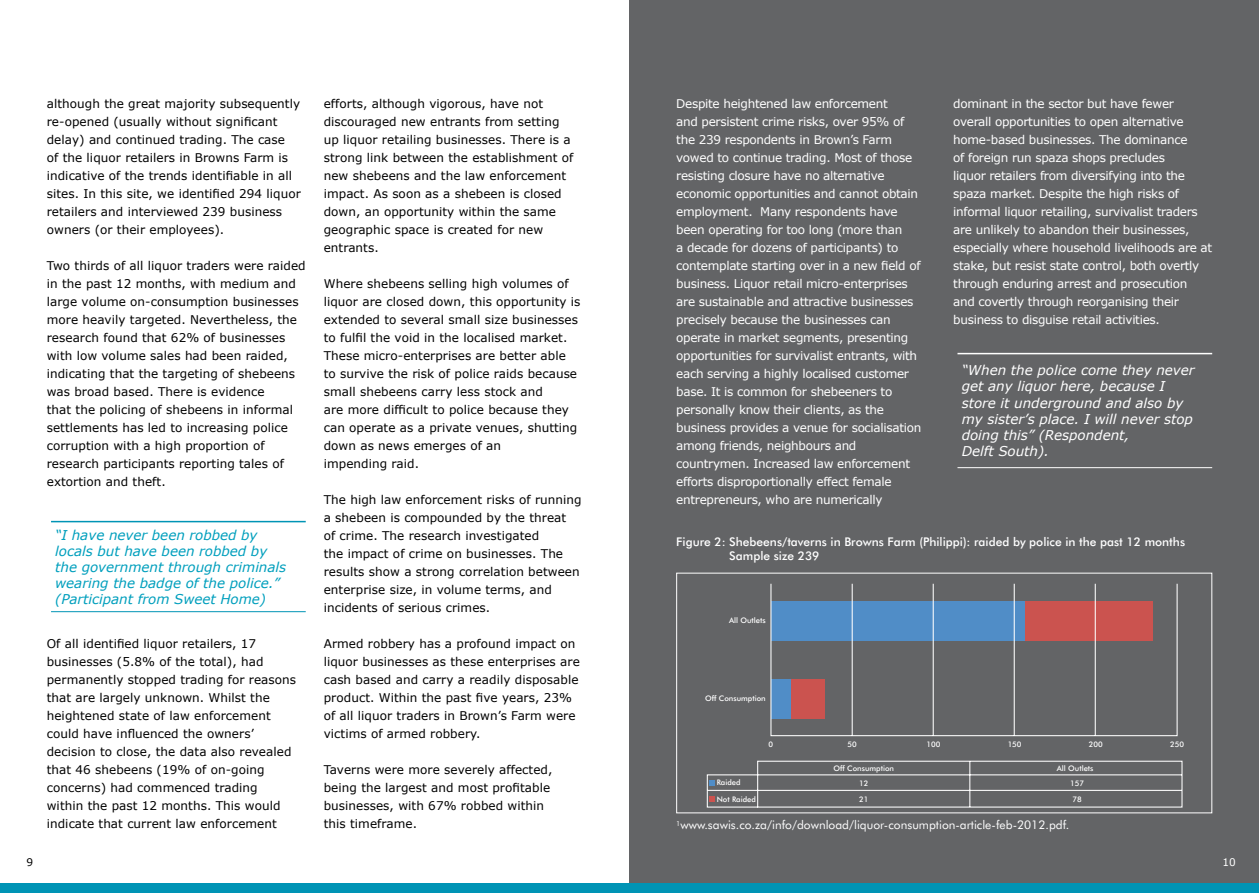
<style>
.page{position:relative;width:1259px;height:893px;background:#fff}
.page>*{position:absolute;margin:0;border:0;box-sizing:border-box;transform-origin:0 0}
.t1{font:italic 13.5px/16.2px "Verdana";letter-spacing:-.005em;color:#fff}
.t2{font:italic 13.5px/16.2px "Verdana";letter-spacing:-.005em;color:#009fbd}
.t3{font:12px/18px "Verdana";letter-spacing:.005em;color:#000}
.t4{font:12px/18px "Verdana";letter-spacing:-.025em;color:#fff}
.t5{font:500 12px/14.4px "Futura BT";color:#fff}
.t6{font:12px "Futura BT";color:#fff}
.t7{font:10.5px "Verdana";color:#fff}
.t8{font:10.5px "Verdana";color:#000}
.t9{font:500 7.65px/16.2px "Futura BT";color:#fff}
</style>
<div class="page">
<div style="left:629px;top:0;width:630px;height:893px;background:#636466"></div>
<div style="left:629px;top:884px;width:630px;height:9px;background:#0094b5"></div>
<div style="left:0;top:884px;width:629px;height:9px;background:#0094b5"></div>
<hr style="left:957px;top:353px;width:255px;height:1px;background:#fff">
<hr style="left:957px;top:467px;width:255px;height:1px;background:#fff">
<hr style="left:51px;top:521px;width:255px;height:1px;background:#0094b5">
<hr style="left:51px;top:611px;width:255px;height:1px;background:#0094b5">
<svg style="left:706px;top:584px;width:477px;height:224px"></svg>
<svg style="left:709px;top:780px;width:5px;height:5px"></svg>
<svg style="left:709px;top:796px;width:5px;height:5px"></svg>
<div style="left:676px;top:573px;width:536px;height:240px;border:1px solid #fff"></div>
<p class="t3" style="left:47px;top:95px;width:256px">although the great majority subsequently re-opened (usually without significant delay) and continued trading. The case<br>of the liquor retailers in Browns Farm is indicative of the trends identifiable in all sites. In this site, we identified 294 liquor retailers and interviewed 239 business owners (or their employees).</p>
<p class="t3" style="left:47px;top:257px;width:260px">Two thirds of all liquor traders were raided in the past 12 months, with medium and large volume on-consumption businesses more heavily targeted. Nevertheless, the research found that 62% of businesses with low volume sales had been raided, indicating that the targeting of shebeens was broad based. There is evidence<br>that the policing of shebeens in informal settlements has led to increasing police corruption with a high proportion of research participants reporting tales of extortion and theft.</p>
<p class="t2" style="left:55px;top:527px;width:232px">“I have never been robbed by locals but have been robbed by the government through criminals wearing the badge of the police.” (Participant from Sweet Home)</p>
<p class="t3" style="left:47px;top:635px;width:251px">Of all identified liquor retailers, 17 businesses (5.8% of the total), had permanently stopped trading for reasons that are largely unknown. Whilst the heightened state of law enforcement could have influenced the owners’ decision to close, the data also revealed that 46 shebeens (19% of on-going concerns) had commenced trading within the past 12 months. This would indicate that current law enforcement</p>
<p class="t3" style="left:324px;top:95px;width:251px">efforts, although vigorous, have not discouraged new entrants from setting up liquor retailing businesses. There is a strong link between the establishment of new shebeens and the law enforcement impact. As soon as a shebeen is closed down, an opportunity within the same geographic space is created for new entrants.</p>
<p class="t3" style="left:324px;top:275px;width:258px">Where shebeens selling high volumes of liquor are closed down, this opportunity is extended to several small size businesses to fulfil the void in the localised market.<br>These micro-enterprises are better able to survive the risk of police raids because small shebeens carry less stock and<br>are more difficult to police because they can operate as a private venues, shutting down as news emerges of an<br>impending raid.</p>
<p class="t3" style="left:324px;top:491px;width:259px">The high law enforcement risks of running a shebeen is compounded by the threat<br>of crime. The research investigated<br>the impact of crime on businesses. The results show a strong correlation between enterprise size, in volume terms, and incidents of serious crimes.</p>
<p class="t3" style="left:324px;top:635px;width:258px">Armed robbery has a profound impact on liquor businesses as these enterprises are cash based and carry a readily disposable product. Within the past five years, 23% of all liquor traders in Brown’s Farm were victims of armed robbery.</p>
<p class="t3" style="left:324px;top:761px;width:230px">Taverns were more severely affected, being the largest and most profitable businesses, with 67% robbed within this timeframe.</p>
<p class="t4" style="left:676px;top:95px;width:246px">Despite heightened law enforcement<br>and persistent crime risks, over 95% of the 239 respondents in Brown’s Farm vowed to continue trading. Most of those resisting closure have no alternative economic opportunities and cannot obtain employment. Many respondents have been operating for too long (more than<br>a decade for dozens of participants) to contemplate starting over in a new field of business. Liquor retail micro-enterprises are sustainable and attractive businesses precisely because the businesses can operate in market segments, presenting opportunities for survivalist entrants, with each serving a highly localised customer base. It is common for shebeeners to personally know their clients, as the business provides a venue for socialisation among friends, neighbours and countrymen. Increased law enforcement efforts disproportionally effect female entrepreneurs, who are numerically</p>
<p class="t4" style="left:953px;top:95px;width:260px">dominant in the sector but have fewer overall opportunities to open alternative home-based businesses. The dominance<br>of foreign run spaza shops precludes<br>liquor retailers from diversifying into the spaza market. Despite the high risks of informal liquor retailing, survivalist traders are unlikely to abandon their businesses, especially where household livelihoods are at stake, but resist state control, both overtly through enduring arrest and prosecution<br>and covertly through reorganising their business to disguise retail activities.</p>
<p class="t1" style="left:961px;top:362px;width:234px">“When the police come they never get any liquor here, because I store it underground and also by my sister’s place. I will never stop doing this” (Respondent,<br>Delft South).</p>
<p class="t5" style="left:729px;top:534px;width:457px;text-indent:-53px">Figure 2: Shebeens/taverns in Browns Farm (Philippi): raided by police in the past 12 months<br>Sample size 239</p>
<p class="t9" style="left:729px;top:613px;width:38px">All Outlets</p>
<p class="t9" style="left:705px;top:690px;width:62px">Off Consumption</p>
<p class="t9" style="left:768px;top:736px;width:6px">0</p>
<p class="t9" style="left:847px;top:736px;width:11px">50</p>
<p class="t9" style="left:926px;top:736px;width:15px">100</p>
<p class="t9" style="left:1007px;top:736px;width:15px">150</p>
<p class="t9" style="left:1089px;top:736px;width:15px">200</p>
<p class="t9" style="left:1170px;top:736px;width:15px">250</p>
<p class="t9" style="left:717px;top:774px;width:41px">Raided<br>Not Raided</p>
<p class="t9" style="left:833px;top:760px;width:62px">Off Consumption</p>
<p class="t9" style="left:1056px;top:760px;width:38px">All Outlets</p>
<p class="t9" style="left:859px;top:775px;width:11px">12</p>
<p class="t9" style="left:859px;top:791px;width:11px">21</p>
<p class="t9" style="left:1070px;top:776px;width:15px;line-height:15.5px;text-align:center">157<br>78</p>
<p class="t6" style="left:676px;top:818px;width:394px"><sup>1</sup>www.sawis.co.za/info/download/liquor-consumption-article-feb-2012.pdf.</p>
<p class="t8" style="left:26px;top:855px;width:8px">9</p>
<p class="t7" style="left:1222px;top:855px;width:15px">10</p>
</div>
